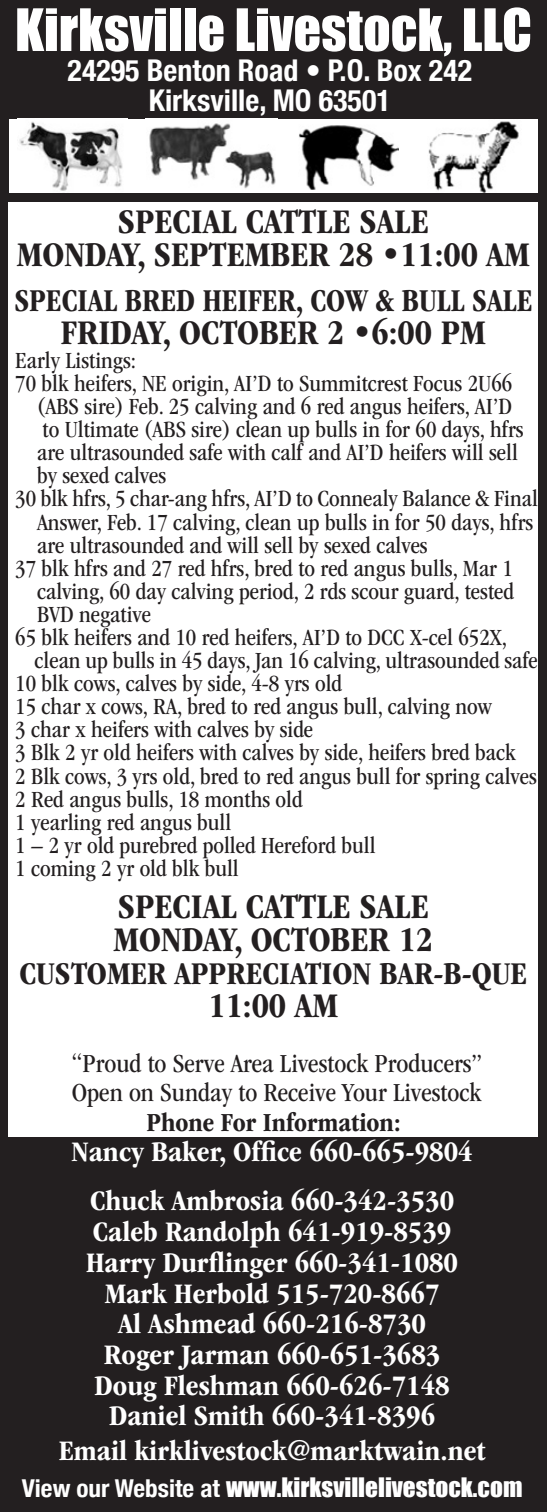
<style>
.page{position:relative;width:547px;height:1512px;background:#231f20}
.page>*{position:absolute;margin:0;border:0;box-sizing:border-box;transform-origin:0 0}
.t1{font:54px "Impact";color:#fff}
.t2{font:700 condensed 35.7px/33px "ITC Garamond Std";color:#231f20;text-align:center}
.t3{font:700 condensed 33px "ITC Garamond Std";color:#231f20;scale:.94 1}
.t4{font:700 condensed 32.7px "ITC Garamond Std";color:#231f20}
.t5{font:700 condensed 30px/30px "Helvetica Neue";color:#fff;text-align:center}
.t6{font:700 condensed 29.4px/30.6px "ITC Garamond Std";color:#fff;text-align:center}
.t7{font:condensed 27px/28.8px "ITC Garamond Std";color:#231f20}
.t8{font:700 condensed 27px "ITC Garamond Std";color:#231f20}
.t9{font:24.6px "Impact";color:#fff}
.t10{font:condensed 24px "ITC Garamond Std";color:#231f20}
.s1{font-family:"Helvetica Neue";font-weight:700;font-stretch:condensed}
</style>
<div class="page">
<div style="left:408px;top:119px;width:130px;height:73px;background:#fff"></div>
<img style="left:428px;top:121px;width:91px;height:71px">
<div style="left:277px;top:119px;width:134px;height:73px;background:#fff"></div>
<img style="left:299px;top:125px;width:99px;height:64px">
<div style="left:143px;top:119px;width:134px;height:73px;background:#fff"></div>
<img style="left:149px;top:123px;width:127px;height:66px">
<div style="left:9px;top:119px;width:136px;height:73px;background:#fff"></div>
<img style="left:19px;top:121px;width:104px;height:70px">
<div style="left:9px;top:203px;width:529px;height:934px;background:#fff"></div>
<h1 class="t1" style="left:15px;top:-12px;width:518px">Kirksville Livestock, LLC</h1>
<p class="t5" style="left:68px;top:53px;width:406px">24295 Benton Road • P.O. Box 242<br>Kirksville, MO 63501</p>
<h2 class="t2" style="left:17px;top:205px;width:515px">SPECIAL CATTLE SALE<br>MONDAY, SEPTEMBER 28 •11:00 AM</h2>
<h3 class="t3" style="left:14px;top:282px;width:552px">SPECIAL BRED HEIFER, COW &amp; BULL SALE</h3>
<h2 class="t2" style="left:61px;top:316px;width:426px">FRIDAY, OCTOBER 2 •6:00 PM</h2>
<p class="t10" style="left:15px;top:347px;width:122px">Early Listings:</p>
<p class="t10" style="left:15px;top:370px;width:498px">70 blk heifers, NE origin, AI’D to Summitcrest Focus 2U66</p>
<p class="t10" style="left:37px;top:393px;width:476px">(ABS sire) Feb. 25 calving and 6 red angus heifers, AI’D</p>
<p class="t10" style="left:43px;top:416px;width:482px">to Ultimate (ABS sire) clean up bulls in for 60 days, hfrs</p>
<p class="t10" style="left:37px;top:439px;width:482px">are ultrasounded safe with calf and AI’D heifers will sell</p>
<p class="t10" style="left:37px;top:462px;width:130px">by sexed calves</p>
<p class="t10" style="left:15px;top:486px;width:524px">30 blk hfrs, 5 char-ang hfrs, AI’D to Connealy Balance &amp; Final</p>
<p class="t10" style="left:37px;top:509px;width:498px">Answer, Feb. 17 calving, clean up bulls in for 50 days, hfrs</p>
<p class="t10" style="left:37px;top:532px;width:392px">are ultrasounded and will sell by sexed calves</p>
<p class="t10" style="left:15px;top:555px;width:499px">37 blk hfrs and 27 red hfrs, bred to red angus bulls, Mar 1</p>
<p class="t10" style="left:37px;top:578px;width:478px">calving, 60 day calving period, 2 rds scour guard, tested</p>
<p class="t10" style="left:37px;top:601px;width:115px">BVD negative</p>
<p class="t10" style="left:15px;top:624px;width:493px">65 blk heifers and 10 red heifers, AI’D to DCC X-cel 652X,</p>
<p class="t10" style="left:35px;top:647px;width:505px">clean up bulls in 45 days, Jan 16 calving, ultrasounded safe</p>
<p class="t10" style="left:15px;top:670px;width:328px">10 blk cows, calves by side, 4-8 yrs old</p>
<p class="t10" style="left:15px;top:693px;width:478px">15 char x cows, RA, bred to red angus bull, calving now</p>
<p class="t10" style="left:15px;top:716px;width:299px">3 char x heifers with calves by side</p>
<p class="t10" style="left:15px;top:740px;width:502px">3 Blk 2 yr old heifers with calves by side, heifers bred back</p>
<p class="t10" style="left:15px;top:763px;width:523px">2 Blk cows, 3 yrs old, bred to red angus bull for spring calves</p>
<p class="t10" style="left:15px;top:786px;width:289px">2 Red angus bulls, 18 months old</p>
<p class="t10" style="left:15px;top:809px;width:217px">1 yearling red angus bull</p>
<p class="t10" style="left:15px;top:832px;width:362px">1 – 2 yr old purebred polled Hereford bull</p>
<p class="t10" style="left:15px;top:855px;width:225px">1 coming 2 yr old blk bull</p>
<h2 class="t2" style="left:114px;top:890px;width:321px;text-align:left">SPECIAL CATTLE SALE<br>MONDAY, OCTOBER 12</h2>
<h3 class="t4" style="left:20px;top:955px;width:509px">CUSTOMER APPRECIATION BAR-B-QUE</h3>
<h2 class="t2" style="left:208px;top:989px;width:131px">11:00 AM</h2>
<p class="t7" style="left:72px;top:1049px;width:412px">“Proud to Serve Area Livestock Producers”<br>Open on Sunday to Receive Your Livestock</p>
<p class="t8" style="left:146px;top:1107px;width:255px">Phone For Information:</p>
<p class="t6" style="left:72px;top:1127px;width:402px;line-height:49.5px">Nancy Baker, Office 660-665-9804<br>Chuck Ambrosia 660-342-3530</p>
<p class="t6" style="left:86px;top:1217px;width:373px">Caleb Randolph 641-919-8539<br>Harry Durflinger 660-341-1080<br>Mark Herbold 515-720-8667<br>Al Ashmead 660-216-8730<br>Roger Jarman 660-651-3683<br>Doug Fleshman 660-626-7148<br>Daniel Smith 660-341-8396</p>
<p class="t6" style="left:59px;top:1436px;width:428px">Email kirklivestock@marktwain.net</p>
<p class="t9" style="left:22px;top:1468px;width:502px"><span class="s1">View our Website at</span> www.kirksvillelivestock.com</p>
</div>
